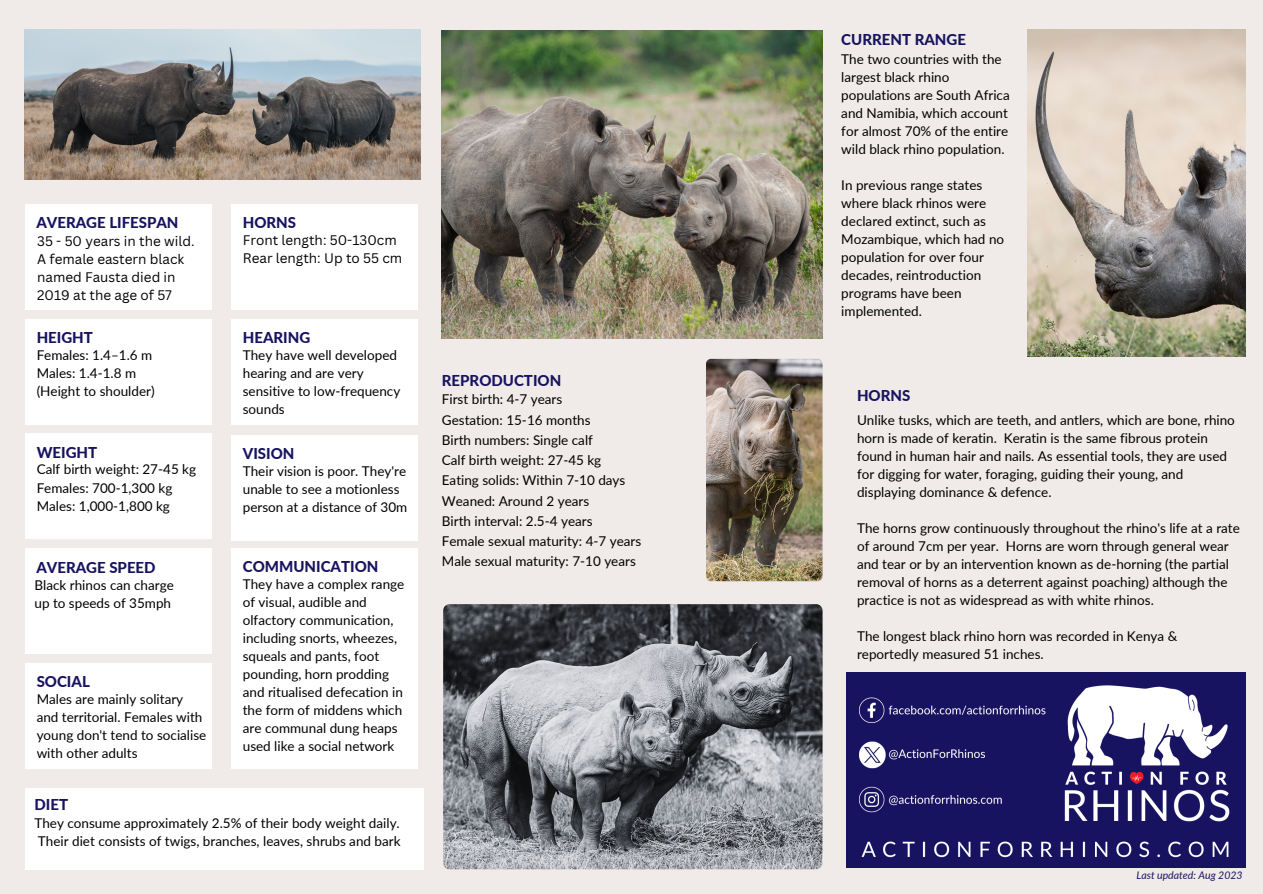
<style>
.page{position:relative;width:1263px;height:894px;background:#fff}
.page>*{position:absolute;margin:0;border:0;box-sizing:border-box;transform-origin:0 0}
.t1{font:800 15px "Lato";color:#171360}
.t2{font:13.5px/18px "Lato";color:#000}
.t3{font:13.5px/18px "Canva Sans";color:#000}
.t4{font:italic 10.5px "Lato";color:#171360}
</style>
<div class="page">
<div style="left:0;top:0;width:1263px;height:893px;background:#f0ebe9"></div>
<div style="left:25px;top:318px;width:187px;height:106px;background:#fff"></div>
<div style="left:25px;top:548px;width:187px;height:105px;background:#fff"></div>
<div style="left:25px;top:662px;width:187px;height:106px;background:#fff"></div>
<div style="left:232px;top:548px;width:186px;height:220px;background:#fff"></div>
<div style="left:232px;top:435px;width:186px;height:105px;background:#fff"></div>
<div style="left:232px;top:318px;width:186px;height:106px;background:#fff"></div>
<div style="left:25px;top:204px;width:187px;height:105px;background:#fff"></div>
<div style="left:25px;top:433px;width:187px;height:106px;background:#fff"></div>
<div style="left:232px;top:204px;width:186px;height:105px;background:#fff"></div>
<img style="left:24px;top:29px;width:397px;height:150px">
<div style="left:25px;top:787px;width:399px;height:82px;background:#fff"></div>
<img style="left:846px;top:672px;width:399px;height:195px">
<img style="left:442px;top:30px;width:380px;height:308px">
<img style="left:1028px;top:30px;width:218px;height:326px">
<img style="left:443px;top:604px;width:379px;height:265px;border-radius:6px">
<img style="left:706px;top:359px;width:116px;height:222px;border-radius:5px">
<p class="t1" style="left:36px;top:213px;width:144px">AVERAGE LIFESPAN</p>
<p class="t3" style="left:37px;top:231px;width:159px">35 - 50 years in the wild.<br>A female eastern black named Fausta died in<br>2019 at the age of 57</p>
<p class="t1" style="left:37px;top:328px;width:58px">HEIGHT</p>
<p class="t2" style="left:37px;top:345px;width:117px">Females: 1.4–1.6 m</p>
<p class="t2" style="left:37px;top:363px;width:101px">Males: 1.4-1.8 m</p>
<p class="t2" style="left:37px;top:381px;width:119px">(Height to shoulder)</p>
<p class="t1" style="left:37px;top:442px;width:62px">WEIGHT</p>
<p class="t2" style="left:37px;top:460px;width:161px">Calf birth weight: 27-45 kg</p>
<p class="t2" style="left:37px;top:478px;width:137px">Females: 700-1,300 kg</p>
<p class="t2" style="left:37px;top:496px;width:135px">Males: 1,000-1,800 kg</p>
<p class="t1" style="left:36px;top:557px;width:121px">AVERAGE SPEED</p>
<p class="t2" style="left:34px;top:575px;width:141px">Black rhinos can charge up to speeds of 35mph</p>
<p class="t1" style="left:37px;top:672px;width:55px">SOCIAL</p>
<p class="t2" style="left:37px;top:689px;width:171px">Males are mainly solitary and territorial. Females with young don't tend to socialise with other adults</p>
<p class="t1" style="left:243px;top:213px;width:55px">HORNS</p>
<p class="t3" style="left:243px;top:231px;width:155px">Front length: 50-130cm</p>
<p class="t3" style="left:243px;top:249px;width:161px">Rear length: Up to 55 cm</p>
<p class="t1" style="left:243px;top:328px;width:69px">HEARING</p>
<p class="t2" style="left:243px;top:345px;width:159px">They have well developed hearing and are very sensitive to low-frequency sounds</p>
<p class="t1" style="left:243px;top:444px;width:53px">VISION</p>
<p class="t2" style="left:243px;top:462px;width:166px">Their vision is poor. They're unable to see a motionless person at a distance of 30m</p>
<p class="t1" style="left:243px;top:557px;width:137px">COMMUNICATION</p>
<p class="t2" style="left:243px;top:575px;width:163px">They have a complex range of visual, audible and olfactory communication, including snorts, wheezes, squeals and pants, foot pounding, horn prodding and ritualised defecation in the form of middens which are communal dung heaps used like a social network</p>
<p class="t1" style="left:34px;top:795px;width:35px">DIET</p>
<p class="t2" style="left:34px;top:813px;width:368px">They consume approximately 2.5% of their body weight daily.<br>Their diet consists of twigs, branches, leaves, shrubs and bark</p>
<p class="t1" style="left:442px;top:371px;width:121px">REPRODUCTION</p>
<p class="t2" style="left:442px;top:390px;width:122px">First birth: 4-7 years</p>
<p class="t2" style="left:442px;top:410px;width:150px">Gestation: 15-16 months</p>
<p class="t2" style="left:442px;top:430px;width:153px">Birth numbers: Single calf</p>
<p class="t2" style="left:442px;top:451px;width:161px">Calf birth weight: 27-45 kg</p>
<p class="t2" style="left:442px;top:471px;width:185px">Eating solids: Within 7-10 days</p>
<p class="t2" style="left:442px;top:491px;width:149px">Weaned: Around 2 years</p>
<p class="t2" style="left:442px;top:511px;width:152px">Birth interval: 2.5-4 years</p>
<p class="t2" style="left:442px;top:532px;width:201px">Female sexual maturity: 4-7 years</p>
<p class="t2" style="left:442px;top:552px;width:196px">Male sexual maturity: 7-10 years</p>
<p class="t1" style="left:841px;top:30px;width:126px">CURRENT RANGE</p>
<p class="t2" style="left:841px;top:50px;width:170px">The two countries with the largest black rhino populations are South Africa and Namibia, which account for almost 70% of the entire wild black rhino population.</p>
<p class="t2" style="left:841px;top:176px;width:164px">In previous range states where black rhinos were declared extinct, such as<br>Mozambique, which had no population for over four decades, reintroduction programs have been implemented.</p>
<p class="t1" style="left:857px;top:386px;width:55px">HORNS</p>
<p class="t2" style="left:857px;top:410px;width:379px">Unlike tusks, which are teeth, and antlers, which are bone, rhino horn is made of keratin. Keratin is the same fibrous protein found in human hair and nails. As essential tools, they are used for digging for water, foraging, guiding their young, and displaying dominance &amp; defence.</p>
<p class="t2" style="left:857px;top:518px;width:384px">The horns grow continuously throughout the rhino's life at a rate of around 7cm per year. Horns are worn through general wear and tear or by an intervention known as de-horning (the partial removal of horns as a deterrent against poaching) although the practice is not as widespread as with white rhinos.</p>
<p class="t2" style="left:857px;top:626px;width:322px">The longest black rhino horn was recorded in Kenya &amp; reportedly measured 51 inches.</p>
<p class="t4" style="left:1136px;top:868px;width:108px">Last updated: Aug 2023</p>
</div>
